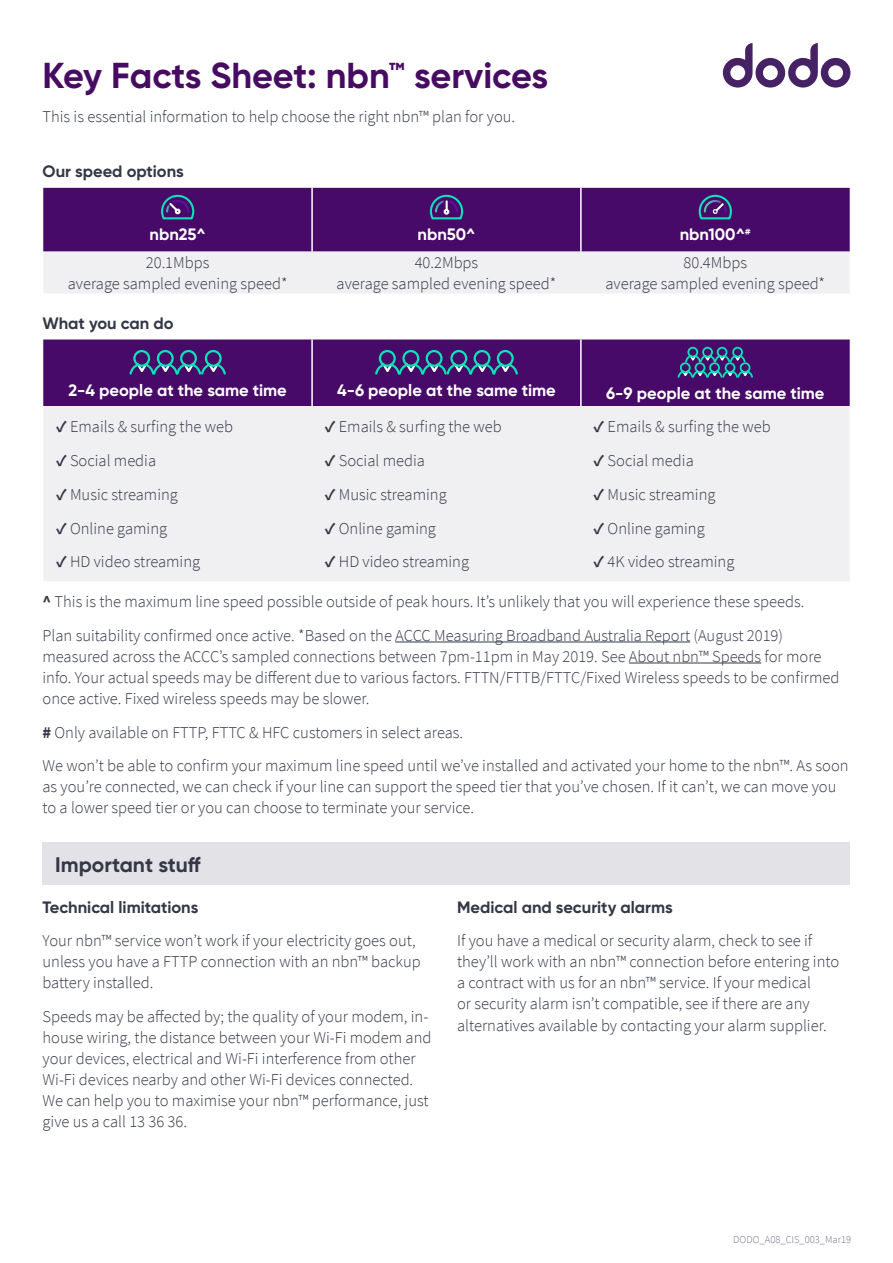
<style>
.page{position:relative;width:893px;height:1263px;background:#fff}
.page>*{position:absolute;margin:0;border:0;box-sizing:border-box;transform-origin:0 0}
.Headline{font:700 36px "Gilroy";color:#470c62}
.t1{font:700 21px "Gilroy";color:#343846}
.Body{font:300 16.5px/21px "Source Sans Pro";color:#343846}
.t2{font:700 16.5px "Gilroy";color:#fff}
.t3{font:700 16.5px "Gilroy";color:#343846}
.Fine_print{font:300 10.5px "Source Sans Pro";color:#727387}
.s1{font-weight:700}
</style>
<div class="page">
<svg style="left:723px;top:43px;width:127px;height:45px"></svg>
<hr style="left:395px;top:641px;width:295px;height:1px;background:#343846">
<hr style="left:629px;top:662px;width:132px;height:1px;background:#343846">
<div style="left:43px;top:842px;width:807px;height:42px;background:#e2e2e7"></div>
<div style="left:43px;top:188px;width:807px;height:64px;background:#470a68"></div>
<div style="left:43px;top:252px;width:807px;height:41px;background:#f0f0f3"></div>
<hr style="left:311px;top:188px;width:2px;height:64px;background:#fff">
<hr style="left:580px;top:188px;width:2px;height:64px;background:#fff">
<svg style="left:160px;top:194px;width:35px;height:26px"></svg>
<svg style="left:429px;top:194px;width:35px;height:26px"></svg>
<svg style="left:698px;top:194px;width:35px;height:26px"></svg>
<div style="left:43px;top:339px;width:807px;height:67px;background:#470a68"></div>
<div style="left:43px;top:406px;width:807px;height:175px;background:#f0f0f3"></div>
<hr style="left:311px;top:339px;width:2px;height:67px;background:#fff">
<hr style="left:580px;top:339px;width:2px;height:67px;background:#fff">
<svg style="left:128px;top:349px;width:99px;height:27px;background:#404480"></svg>
<svg style="left:374px;top:349px;width:145px;height:27px;background:#3f4580"></svg>
<svg style="left:676px;top:346px;width:78px;height:33px;background:#3d4b82"></svg>
<p class="Headline" style="left:43px;top:52px;width:507px">Key Facts Sheet: nbn™ services</p>
<p class="Body" style="left:43px;top:106px;width:474px">This is essential information to help choose the right nbn™ plan for you.</p>
<h3 class="t3" style="left:43px;top:161px;width:143px">Our speed options</h3>
<h1 class="t2" style="left:150px;top:224px;width:58px">nbn25^</h1>
<h1 class="t2" style="left:417px;top:224px;width:59px">nbn50^</h1>
<h1 class="t2" style="left:680px;top:224px;width:73px">nbn100^<sup>#</sup></h1>
<p class="Body" style="left:146px;top:252px;width:65px">20.1Mbps</p>
<p class="Body" style="left:68px;top:273px;width:221px">average sampled evening speed*</p>
<p class="Body" style="left:415px;top:252px;width:65px">40.2Mbps</p>
<p class="Body" style="left:337px;top:273px;width:221px">average sampled evening speed*</p>
<p class="Body" style="left:683px;top:252px;width:65px">80.4Mbps</p>
<p class="Body" style="left:605px;top:273px;width:221px">average sampled evening speed*</p>
<h3 class="t3" style="left:43px;top:313px;width:133px">What you can do</h3>
<h1 class="t2" style="left:69px;top:380px;width:220px">2-4 people at the same time</h1>
<h1 class="t2" style="left:337px;top:380px;width:220px">4-6 people at the same time</h1>
<h1 class="t2" style="left:606px;top:383px;width:220px">6-9 people at the same time</h1>
<p class="Body" style="left:56px;top:416px;width:178px"><span class="s1">✓</span> Emails &amp; surfing the web</p>
<p class="Body" style="left:56px;top:450px;width:102px"><span class="s1">✓</span> Social media</p>
<p class="Body" style="left:56px;top:484px;width:123px"><span class="s1">✓</span> Music streaming</p>
<p class="Body" style="left:56px;top:518px;width:113px"><span class="s1">✓</span> Online gaming</p>
<p class="Body" style="left:56px;top:551px;width:146px"><span class="s1">✓</span> HD video streaming</p>
<p class="Body" style="left:325px;top:416px;width:178px"><span class="s1">✓</span> Emails &amp; surfing the web</p>
<p class="Body" style="left:325px;top:450px;width:102px"><span class="s1">✓</span> Social media</p>
<p class="Body" style="left:325px;top:484px;width:123px"><span class="s1">✓</span> Music streaming</p>
<p class="Body" style="left:325px;top:518px;width:113px"><span class="s1">✓</span> Online gaming</p>
<p class="Body" style="left:325px;top:551px;width:146px"><span class="s1">✓</span> HD video streaming</p>
<p class="Body" style="left:594px;top:416px;width:178px"><span class="s1">✓</span> Emails &amp; surfing the web</p>
<p class="Body" style="left:594px;top:450px;width:102px"><span class="s1">✓</span> Social media</p>
<p class="Body" style="left:594px;top:484px;width:123px"><span class="s1">✓</span> Music streaming</p>
<p class="Body" style="left:594px;top:518px;width:113px"><span class="s1">✓</span> Online gaming</p>
<p class="Body" style="left:594px;top:551px;width:142px"><span class="s1">✓</span> 4K video streaming</p>
<p class="Body" style="left:43px;top:591px;width:763px"><span class="s1">^</span> This is the maximum line speed possible outside of peak hours. It’s unlikely that you will experience these speeds.</p>
<p class="Body" style="left:43px;top:625px;width:798px">Plan suitability confirmed once active. *Based on the ACCC Measuring Broadband Australia Report (August 2019) measured across the ACCC’s sampled connections between 7pm-11pm in May 2019. See About nbn™ Speeds for more info. Your actual speeds may be different due to various factors. FTTN/FTTB/FTTC/Fixed Wireless speeds to be confirmed once active. Fixed wireless speeds may be slower.</p>
<p class="Body" style="left:43px;top:721px;width:422px"><span class="s1">#</span> Only available on FTTP, FTTC &amp; HFC customers in select areas.</p>
<p class="Body" style="left:43px;top:755px;width:808px">We won’t be able to confirm your maximum line speed until we’ve installed and activated your home to the nbn™. As soon as you’re connected, we can check if your line can support the speed tier that you’ve chosen. If it can’t, we can move you to a lower speed tier or you can choose to terminate your service.</p>
<h2 class="t1" style="left:55px;top:851px;width:147px">Important stuff</h2>
<h3 class="t3" style="left:43px;top:897px;width:157px">Technical limitations</h3>
<p class="Body" style="left:43px;top:930px;width:380px">Your nbn™ service won’t work if your electricity goes out, unless you have a FTTP connection with an nbn™ backup battery installed.</p>
<p class="Body" style="left:43px;top:1006px;width:390px">Speeds may be affected by; the quality of your modem, in&shy;house wiring, the distance between your Wi-Fi modem and your devices, electrical and Wi-Fi interference from other Wi-Fi devices nearby and other Wi-Fi devices connected.<br>We can help you to maximise your nbn™ performance, just give us a call 13 36 36.</p>
<h3 class="t3" style="left:457px;top:897px;width:217px">Medical and security alarms</h3>
<p class="Body" style="left:457px;top:930px;width:384px">If you have a medical or security alarm, check to see if they’ll work with an nbn™ connection before entering into a contract with us for an nbn™ service. If your medical<br>or security alarm isn’t compatible, see if there are any alternatives available by contacting your alarm supplier.</p>
<p class="Fine_print" style="left:733px;top:1233px;width:119px">DODO_A08_CIS_003_Mar19</p>
</div>
